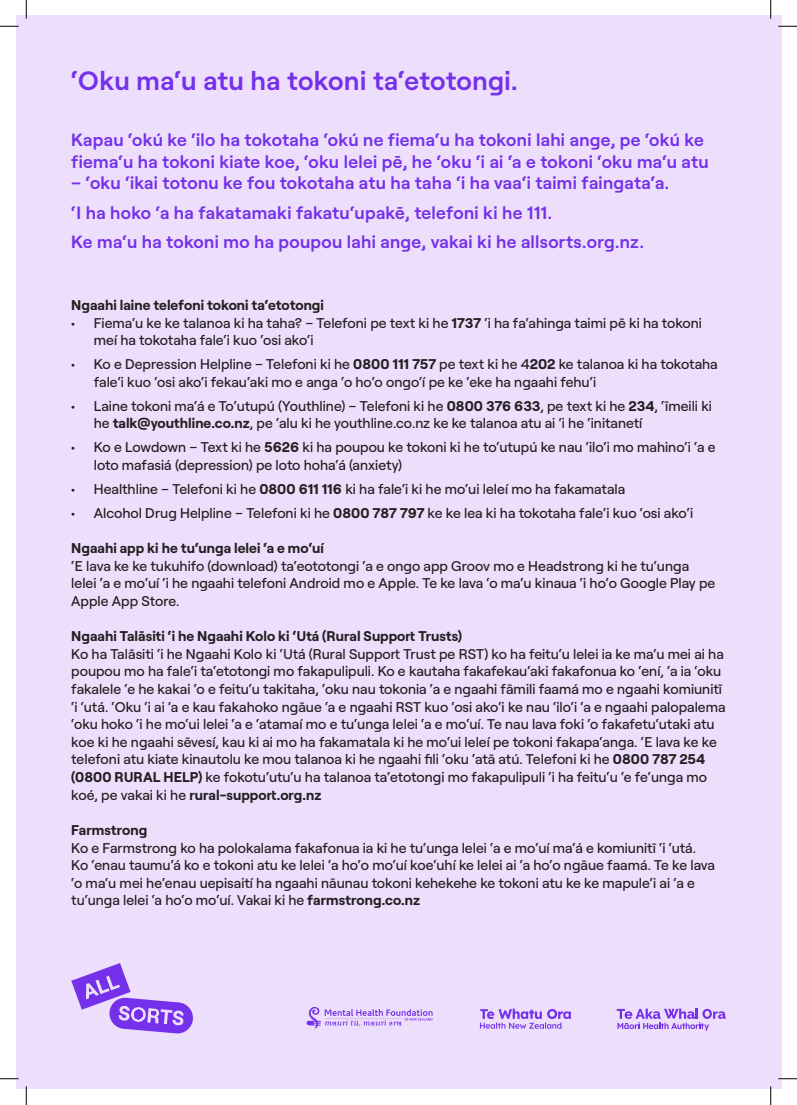
<style>
.page{position:relative;width:797px;height:1105px;background:#fff}
.page>*{position:absolute;margin:0;border:0;box-sizing:border-box;transform-origin:0 0}
.t1{font:600 26.5px "Roobert";letter-spacing:.015em;color:#7430ea}
.t2{font:600 17.62px/21.1px "Roobert";letter-spacing:.015em;color:#7430ea}
.t3{font:500 14.12px/17.6px "Roobert";color:#231f20}
.t4{font:700 14.12px "Roobert";color:#231f20}
.s1{font-weight:700}
</style>
<div class="page">
<div style="left:16px;top:16px;width:765px;height:1073px;background:#eddefc"></div>
<svg style="left:306px;top:1006px;width:126px;height:22px"></svg>
<svg style="left:71px;top:963px;width:122px;height:70px"></svg>
<svg style="left:479px;top:1009px;width:92px;height:20px"></svg>
<svg style="left:616px;top:1009px;width:109px;height:22px"></svg>
<svg style="left:0;top:25px;width:19px;height:2px"></svg>
<svg style="left:778px;top:25px;width:19px;height:2px"></svg>
<svg style="left:0;top:1078px;width:19px;height:1px"></svg>
<svg style="left:778px;top:1078px;width:19px;height:1px"></svg>
<svg style="left:25px;top:0;width:2px;height:19px"></svg>
<svg style="left:25px;top:1086px;width:2px;height:19px"></svg>
<svg style="left:770px;top:0;width:1px;height:19px"></svg>
<svg style="left:770px;top:1086px;width:1px;height:19px"></svg>
<p class="t1" style="left:71px;top:60px;width:448px">‘Oku ma‘u atu ha tokoni ta‘etotongi.</p>
<p class="t2" style="left:71px;top:128px;width:638px">Kapau ‘okú ke ‘ilo ha tokotaha ‘okú ne fiema‘u ha tokoni lahi ange, pe ‘okú ke fiema‘u ha tokoni kiate koe, ‘oku lelei pē, he ‘oku ‘i ai ‘a e tokoni ‘oku ma‘u atu</p>
<p class="t2" style="left:71px;top:170px;width:599px">– ‘oku ‘ikai totonu ke fou tokotaha atu ha taha ‘i ha vaa‘i taimi faingata‘a.</p>
<p class="t2" style="left:71px;top:200px;width:482px">‘I ha hoko ‘a ha fakatamaki fakatu‘upakē, telefoni ki he 111.</p>
<p class="t2" style="left:71px;top:230px;width:574px">Ke ma‘u ha tokoni mo ha poupou lahi ange, vakai ki he allsorts.org.nz.</p>
<p class="t4" style="left:71px;top:294px;width:254px">Ngaahi laine telefoni tokoni ta‘etotongi</p>
<p class="t3" style="left:94px;top:313px;width:609px;text-indent:-22px">• Fiema‘u ke ke talanoa ki ha taha? – Telefoni pe text ki he <span class="s1">1737</span> ‘i ha fa‘ahinga taimi pē ki ha tokoni meí ha tokotaha fale‘i kuo ‘osi ako‘i</p>
<p class="t3" style="left:94px;top:354px;width:625px;text-indent:-22px">• Ko e Depression Helpline – Telefoni ki he <span class="s1">0800 111 757</span> pe text ki he 4<span class="s1">202</span> ke talanoa ki ha tokotaha fale‘i kuo ‘osi ako‘i fekau‘aki mo e anga ‘o ho‘o ongo‘í pe ke ‘eke ha ngaahi fehu‘i</p>
<p class="t3" style="left:94px;top:396px;width:619px;text-indent:-22px">• Laine tokoni ma‘á e To‘utupú (Youthline) – Telefoni ki he <span class="s1">0800 376 633</span>, pe text ki he <span class="s1">234</span>, ‘īmeili ki he <span class="s1">talk@youthline.co.nz</span>, pe ‘alu ki he youthline.co.nz ke ke talanoa atu ai ‘i he ‘initanetí</p>
<p class="t3" style="left:94px;top:437px;width:623px;text-indent:-22px">• Ko e Lowdown – Text ki he <span class="s1">5626</span> ki ha poupou ke tokoni ki he to‘utupú ke nau ‘ilo‘i mo mahino‘i ‘a e loto mafasiá (depression) pe loto hoha‘á (anxiety)</p>
<p class="t3" style="left:71px;top:479px;width:555px">• Healthline – Telefoni ki he <span class="s1">0800 611 116</span> ki ha fale‘i ki he mo‘ui leleí mo ha fakamatala</p>
<p class="t3" style="left:71px;top:503px;width:623px">• Alcohol Drug Helpline – Telefoni ki he <span class="s1">0800 787 797</span> ke ke lea ki ha tokotaha fale‘i kuo ‘osi ako‘i</p>
<p class="t4" style="left:71px;top:537px;width:254px">Ngaahi app ki he tu‘unga lelei ‘a e mo‘uí</p>
<p class="t3" style="left:71px;top:556px;width:645px">‘E lava ke ke tukuhifo (download) ta‘eototongi ‘a e ongo app Groov mo e Headstrong ki he tu‘unga lelei ‘a e mo‘uí ‘i he ngaahi telefoni Android mo e Apple. Te ke lava ‘o ma‘u kinaua ‘i ho‘o Google Play pe<br>Apple App Store.</p>
<p class="t4" style="left:71px;top:625px;width:392px">Ngaahi Talāsiti ‘i he Ngaahi Kolo ki ‘Utá (Rural Support Trusts)</p>
<p class="t3" style="left:71px;top:644px;width:655px">Ko ha Talāsiti ‘i he Ngaahi Kolo ki ‘Utá (Rural Support Trust pe RST) ko ha feitu‘u lelei ia ke ma‘u mei ai ha poupou mo ha fale‘i ta‘etotongi mo fakapulipuli. Ko e kautaha fakafekau‘aki fakafonua ko ‘ení, ‘a ia ‘oku fakalele ‘e he kakai ‘o e feitu‘u takitaha, ‘oku nau tokonia ‘a e ngaahi fāmili faamá mo e ngaahi komiunitī ‘i ‘utá. ‘Oku ‘i ai ‘a e kau fakahoko ngāue ‘a e ngaahi RST kuo ‘osi ako‘i ke nau ‘ilo‘i ‘a e ngaahi palopalema ‘oku hoko ‘i he mo‘ui lelei ‘a e ‘atamaí mo e tu‘unga lelei ‘a e mo‘uí. Te nau lava foki ‘o fakafetu‘utaki atu koe ki he ngaahi sēvesí, kau ki ai mo ha fakamatala ki he mo‘ui leleí pe tokoni fakapa‘anga. ‘E lava ke ke telefoni atu kiate kinautolu ke mou talanoa ki he ngaahi fili ‘oku ‘atā atú. Telefoni ki he <span class="s1">0800 787 254 (0800 RURAL HELP)</span> ke fokotu‘utu‘u ha talanoa ta‘etotongi mo fakapulipuli ‘i ha feitu‘u ‘e fe‘unga mo koé, pe vakai ki he <span class="s1">rural-support.org.nz</span></p>
<p class="t4" style="left:71px;top:819px;width:78px">Farmstrong</p>
<p class="t3" style="left:71px;top:838px;width:645px">Ko e Farmstrong ko ha polokalama fakafonua ia ki he tu‘unga lelei ‘a e mo‘uí ma‘á e komiunitī ‘i ‘utá.<br>Ko ‘enau taumu‘á ko e tokoni atu ke lelei ‘a ho‘o mo‘uí koe‘uhí ke lelei ai ‘a ho‘o ngāue faamá. Te ke lava ‘o ma‘u mei he‘enau uepisaití ha ngaahi nāunau tokoni kehekehe ke tokoni atu ke ke mapule‘i ai ‘a e tu‘unga lelei ‘a ho‘o mo‘uí. Vakai ki he <span class="s1">farmstrong.co.nz</span></p>
</div>
